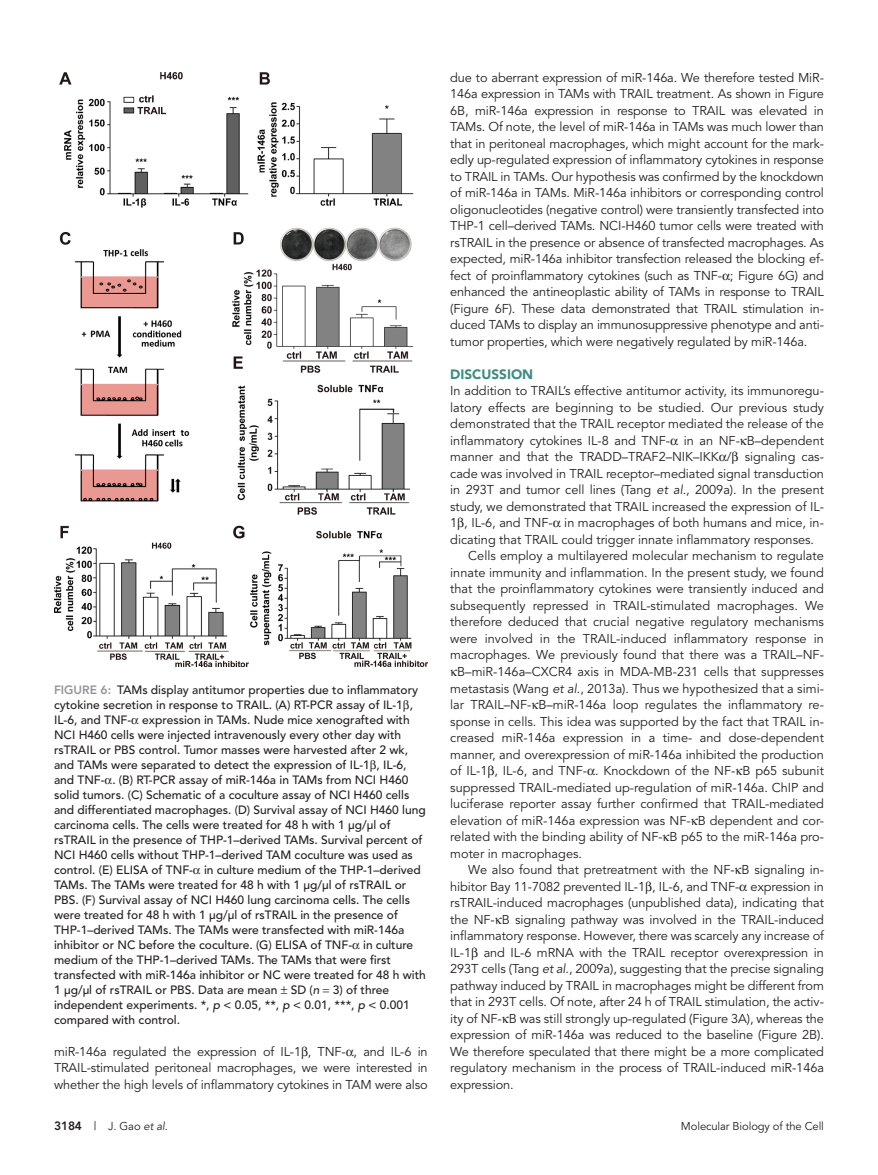
<style>
.page{position:relative;width:878px;height:1175px;background:#fff}
.page>*{position:absolute;margin:0;border:0;box-sizing:border-box;transform-origin:0 0}
.t1{font:900 13.5px "Avenir";color:#3e8c83}
.Para{font:12.75px/16.5px "Avenir";color:#231f20;text-align:justify}
.ParaFL{font:12.75px/16.5px "Avenir";letter-spacing:-.01em;color:#231f20;text-align:justify}
.FigCaption{font:500 12px/15px "Avenir";color:#231f20}
.t2{font:11.25px "Avenir";letter-spacing:-.01em;color:#231f20}
.s1{font-weight:800;color:#939598}
.s2{font-style:italic}
.s3{font-weight:800;font-size:12px}
.s4{font-size:12px}
</style>
<div class="page">
<img style="left:54px;top:72px;width:373px;height:594px">
<p class="FigCaption" style="left:54px;top:682px;width:373px"><span class="s1">FIGURE 6:</span> TAMs display antitumor properties due to inflammatory cytokine secretion in response to TRAIL. (A) RT-PCR assay of IL-1 , IL-6, and TNF- expression in TAMs. Nude mice xenografted with NCI H460 cells were injected intravenously every other day with rsTRAIL or PBS control. Tumor masses were harvested after 2 wk, and TAMs were separated to detect the expression of IL-1 , IL-6, and TNF- . (B) RT-PCR assay of miR-146a in TAMs from NCI H460 solid tumors. (C) Schematic of a coculture assay of NCI H460 cells and differentiated macrophages. (D) Survival assay of NCI H460 lung carcinoma cells. The cells were treated for 48 h with 1 μg/μl of rsTRAIL in the presence of THP-1–derived TAMs. Survival percent of NCI H460 cells without THP-1–derived TAM coculture was used as control. (E) ELISA of TNF- in culture medium of the THP-1–derived TAMs. The TAMs were treated for 48 h with 1 μg/μl of rsTRAIL or PBS. (F) Survival assay of NCI H460 lung carcinoma cells. The cells were treated for 48 h with 1 μg/μl of rsTRAIL in the presence of THP-1–derived TAMs. The TAMs were transfected with miR-146a inhibitor or NC before the coculture. (G) ELISA of TNF- in culture medium of the THP-1–derived TAMs. The TAMs that were first transfected with miR-146a inhibitor or NC were treated for 48 h with 1 μg/μl of rsTRAIL or PBS. Data are mean SD (<span class="s2">n</span> 3) of three independent experiments. *, <span class="s2">p</span> &lt; 0.05, **, <span class="s2">p</span> &lt; 0.01, ***, <span class="s2">p</span> &lt; 0.001 compared with control.</p>
<p class="ParaFL" style="left:54px;top:1043px;width:375px">miR-146a regulated the expression of IL-1 , TNF- , and IL-6 in TRAIL-stimulated peritoneal macrophages, we were interested in whether the high levels of inflammatory cytokines in TAM were also</p>
<p class="ParaFL" style="left:450px;top:69px;width:375px">due to aberrant expression of miR-146a. We therefore tested MiR-146a expression in TAMs with TRAIL treatment. As shown in Figure 6B, miR-146a expression in response to TRAIL was elevated in TAMs. Of note, the level of miR-146a in TAMs was much lower than that in peritoneal macrophages, which might account for the mark&shy;edly up-regulated expression of inflammatory cytokines in response to TRAIL in TAMs. Our hypothesis was confirmed by the knockdown of miR-146a in TAMs. MiR-146a inhibitors or corresponding control oligonucleotides (negative control) were transiently transfected into THP-1 cell–derived TAMs. NCI-H460 tumor cells were treated with rsTRAIL in the presence or absence of transfected macrophages. As expected, miR-146a inhibitor transfection released the blocking ef&shy;fect of proinflammatory cytokines (such as TNF- ; Figure 6G) and enhanced the antineoplastic ability of TAMs in response to TRAIL (Figure 6F). These data demonstrated that TRAIL stimulation in&shy;duced TAMs to display an immunosuppressive phenotype and anti&shy;tumor properties, which were negatively regulated by miR-146a.</p>
<h1 class="t1" style="left:450px;top:366px;width:84px">DISCUSSION</h1>
<p class="ParaFL" style="left:450px;top:383px;width:375px">In addition to TRAIL’s effective antitumor activity, its immunoregu&shy;latory effects are beginning to be studied. Our previous study demonstrated that the TRAIL receptor mediated the release of the inflammatory cytokines IL-8 and TNF- in an NF- B–dependent manner and that the TRADD–TRAF2–NIK–IKK / signaling cas&shy;cade was involved in TRAIL receptor–mediated signal transduction in 293T and tumor cell lines (Tang <span class="s2">et al</span>., 2009a). In the present study, we demonstrated that TRAIL increased the expression of IL-1 , IL-6, and TNF- in macrophages of both humans and mice, in&shy;dicating that TRAIL could trigger innate inflammatory responses.</p>
<p class="Para" style="left:468px;top:548px;width:357px">Cells employ a multilayered molecular mechanism to regulate</p>
<p class="Para" style="left:450px;top:564px;width:375px">innate immunity and inflammation. In the present study, we found</p>
<p class="Para" style="left:450px;top:581px;width:375px">that the proinflammatory cytokines were transiently induced and</p>
<p class="Para" style="left:450px;top:597px;width:375px">subsequently repressed in TRAIL-stimulated macrophages. We</p>
<p class="Para" style="left:450px;top:614px;width:375px">therefore deduced that crucial negative regulatory mechanisms</p>
<p class="Para" style="left:450px;top:630px;width:375px">were involved in the TRAIL-induced inflammatory response in</p>
<p class="Para" style="left:450px;top:647px;width:375px">macrophages. We previously found that there was a TRAIL–NF-</p>
<p class="Para" style="left:457px;top:663px;width:368px">B–miR-146a–CXCR4 axis in MDA-MB-231 cells that suppresses</p>
<p class="Para" style="left:450px;top:680px;width:375px">metastasis (Wang <span class="s2">et al</span>., 2013a). Thus we hypothesized that a simi-</p>
<p class="Para" style="left:450px;top:696px;width:375px">lar TRAIL–NF- B–miR-146a loop regulates the inflammatory re-</p>
<p class="Para" style="left:450px;top:713px;width:375px">sponse in cells. This idea was supported by the fact that TRAIL in-</p>
<p class="Para" style="left:450px;top:729px;width:375px">creased miR-146a expression in a time- and dose-dependent</p>
<p class="Para" style="left:450px;top:746px;width:375px">manner, and overexpression of miR-146a inhibited the production</p>
<p class="Para" style="left:450px;top:762px;width:375px">of IL-1 , IL-6, and TNF- . Knockdown of the NF- B p65 subunit</p>
<p class="Para" style="left:450px;top:779px;width:375px">suppressed TRAIL-mediated up-regulation of miR-146a. ChIP and</p>
<p class="Para" style="left:450px;top:795px;width:375px">luciferase reporter assay further confirmed that TRAIL-mediated</p>
<p class="Para" style="left:450px;top:812px;width:375px">elevation of miR-146a expression was NF- B dependent and cor-</p>
<p class="Para" style="left:450px;top:828px;width:375px">related with the binding ability of NF- B p65 to the miR-146a pro-</p>
<p class="Para" style="left:450px;top:845px;width:133px">moter in macrophages.</p>
<p class="Para" style="left:450px;top:861px;width:375px;text-indent:18px">We also found that pretreatment with the NF- B signaling in&shy;hibitor Bay 11-7082 prevented IL-1 , IL-6, and TNF- expression in rsTRAIL-induced macrophages (unpublished data), indicating that the NF- B signaling pathway was involved in the TRAIL-induced inflammatory response. However, there was scarcely any increase of IL-1 and IL-6 mRNA with the TRAIL receptor overexpression in 293T cells (Tang <span class="s2">et al</span>., 2009a), suggesting that the precise signaling pathway induced by TRAIL in macrophages might be different from that in 293T cells. Of note, after 24 h of TRAIL stimulation, the activ&shy;ity of NF- B was still strongly up-regulated (Figure 3A), whereas the expression of miR-146a was reduced to the baseline (Figure 2B).<br>We therefore speculated that there might be a more complicated regulatory mechanism in the process of TRAIL-induced miR-146a expression.</p>
<p class="t2" style="left:54px;top:1119px;width:115px"><span class="s3">3184</span> <span class="s4">|</span> J. Gao <span class="s2">et al</span>.</p>
<p class="t2" style="left:681px;top:1119px;width:144px">Molecular Biology of the Cell</p>
</div>
